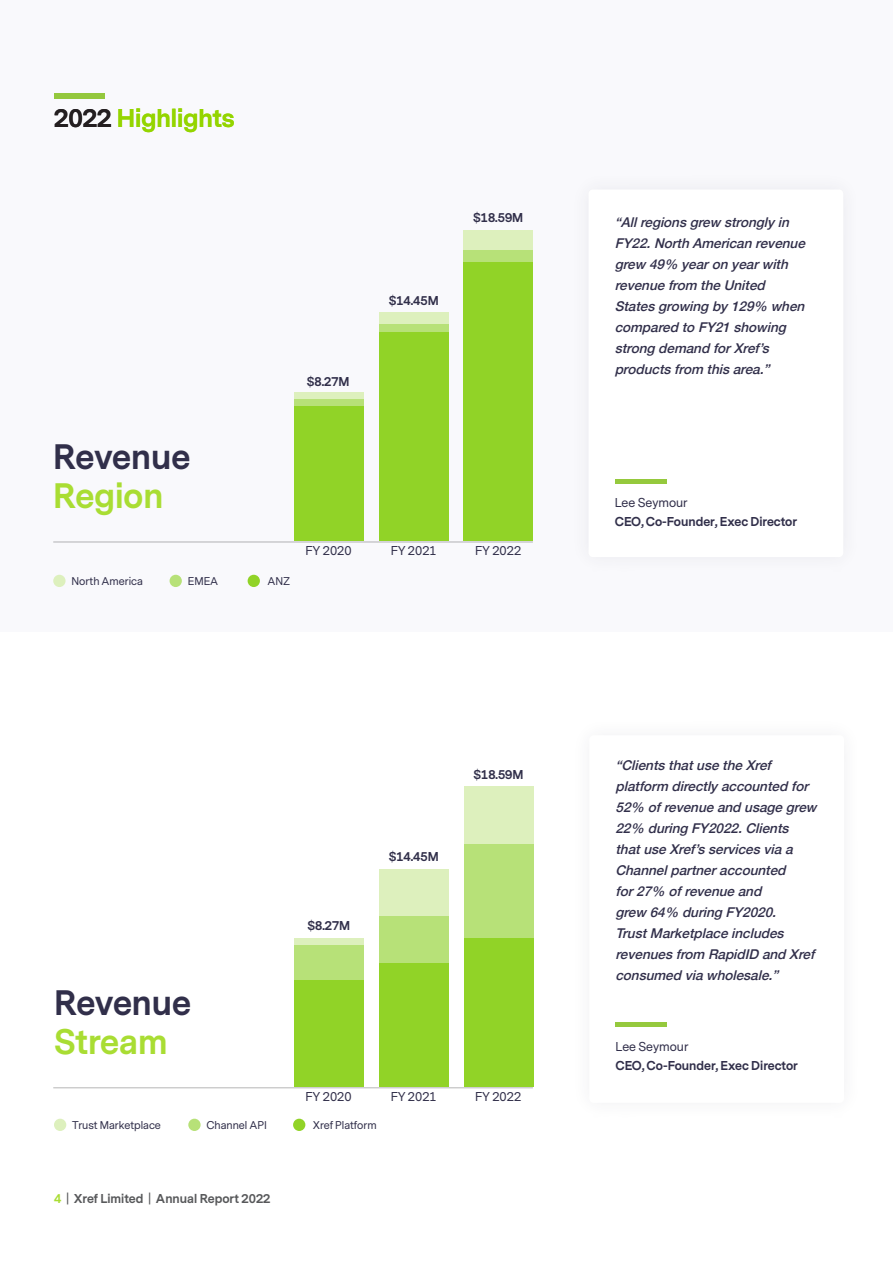
<style>
.page{position:relative;width:893px;height:1263px;background:#fff}
.page>*{position:absolute;margin:0;border:0;box-sizing:border-box;transform-origin:0 0}
.t1{font:700 33px "Messina Sans";color:#312f4a}
.t2{font:700 33px "Messina Sans";color:#a9dd33}
.t3{font:700 24px "Messina Sans";color:#94d500}
.t4{font:italic 500 13.5px/21px "Helvetica Neue";color:#312f4a}
.t5{font:700 12px "Messina Sans";color:#312f4a}
.t6{font:12px "Messina Sans";color:#312f4a}
.t7{font:700 12px "Messina Sans";color:#58595b}
.t8{font:10.5px "Messina Sans";color:#312f4a}
.s1{color:#241f21}
.s2{color:#a9dd33}
</style>
<div class="page">
<div style="left:0;top:0;width:893px;height:631px;background:#f9f9fc"></div>
<div style="left:54px;top:94px;width:51px;height:5px;background:#94c83d"></div>
<div style="left:589px;top:189px;width:254px;height:368px;background:#fff;border-radius:4px"></div>
<hr style="left:53px;top:541px;width:480px;height:2px;background:#000">
<div style="left:379px;top:324px;width:69px;height:217px;background:#91d327"></div>
<div style="left:463px;top:250px;width:70px;height:291px;background:#91d327"></div>
<div style="left:294px;top:392px;width:69px;height:149px;background:#91d327"></div>
<div style="left:463px;top:230px;width:70px;height:20px;background:#ddf0bd"></div>
<div style="left:379px;top:313px;width:69px;height:11px;background:#ddf0bd"></div>
<div style="left:294px;top:392px;width:69px;height:8px;background:#ddf0bd"></div>
<hr style="left:53px;top:1087px;width:480px;height:1px;background:#000">
<div style="left:248px;top:575px;width:12px;height:12px;background:#91d327;border-radius:50%"></div>
<div style="left:170px;top:575px;width:12px;height:12px;background:#b7e178;border-radius:50%"></div>
<div style="left:53px;top:575px;width:13px;height:12px;background:#ddf0bd;border-radius:50%"></div>
<div style="left:294px;top:400px;width:69px;height:6px;background:#b7e178"></div>
<div style="left:379px;top:324px;width:69px;height:7px;background:#b7e178"></div>
<div style="left:463px;top:250px;width:70px;height:12px;background:#b7e178"></div>
<div style="left:293px;top:1119px;width:12px;height:12px;background:#91d327;border-radius:50%"></div>
<div style="left:188px;top:1119px;width:13px;height:12px;background:#b7e178;border-radius:50%"></div>
<div style="left:54px;top:1119px;width:12px;height:12px;background:#ddf0bd;border-radius:50%"></div>
<div style="left:379px;top:869px;width:70px;height:218px;background:#91d327"></div>
<div style="left:464px;top:796px;width:69px;height:291px;background:#91d327"></div>
<div style="left:294px;top:938px;width:70px;height:149px;background:#91d327"></div>
<div style="left:379px;top:869px;width:70px;height:47px;background:#ddf0bd"></div>
<div style="left:294px;top:938px;width:70px;height:8px;background:#ddf0bd"></div>
<div style="left:294px;top:945px;width:70px;height:35px;background:#b7e178"></div>
<div style="left:379px;top:916px;width:70px;height:46px;background:#b7e178"></div>
<div style="left:464px;top:786px;width:69px;height:58px;background:#ddf0bd"></div>
<div style="left:464px;top:844px;width:69px;height:94px;background:#b7e178"></div>
<hr style="left:615px;top:479px;width:51px;height:4px;background:#95c93d">
<hr style="left:615px;top:1023px;width:52px;height:4px;background:#95c93d">
<h2 class="t3" style="left:54px;top:102px;width:182px"><span class="s1">2022</span> Highlights</h2>
<p class="t5" style="left:473px;top:209px;width:52px">$18.59M</p>
<p class="t5" style="left:389px;top:292px;width:52px">$14.45M</p>
<p class="t5" style="left:307px;top:373px;width:44px">$8.27M</p>
<h1 class="t1" style="left:53px;top:434px;width:138px">Revenue</h1>
<h1 class="t2" style="left:53px;top:473px;width:112px">Region</h1>
<p class="t8" style="left:71px;top:574px;width:73px">North America</p>
<p class="t8" style="left:188px;top:574px;width:32px">EMEA</p>
<p class="t8" style="left:267px;top:574px;width:24px">ANZ</p>
<p class="t6" style="left:306px;top:543px;width:48px">FY 2020</p>
<p class="t6" style="left:475px;top:543px;width:48px">FY 2022</p>
<p class="t6" style="left:391px;top:543px;width:48px">FY 2021</p>
<h1 class="t1" style="left:54px;top:980px;width:138px">Revenue</h1>
<h1 class="t2" style="left:54px;top:1019px;width:115px">Stream</h1>
<p class="t5" style="left:307px;top:917px;width:44px">$8.27M</p>
<p class="t5" style="left:389px;top:848px;width:52px">$14.45M</p>
<p class="t5" style="left:473px;top:766px;width:52px">$18.59M</p>
<p class="t6" style="left:306px;top:1088px;width:48px">FY 2020</p>
<p class="t6" style="left:475px;top:1088px;width:48px">FY 2022</p>
<p class="t6" style="left:391px;top:1088px;width:48px">FY 2021</p>
<p class="t8" style="left:72px;top:1118px;width:90px">Trust Marketplace</p>
<p class="t8" style="left:207px;top:1118px;width:62px">Channel API</p>
<p class="t8" style="left:313px;top:1118px;width:65px">Xref Platform</p>
<p class="t7" style="left:54px;top:1190px;width:218px"><span class="s2">4</span> | Xref Limited | Annual Report 2022</p>
<p class="t4" style="left:615px;top:210px;width:196px">“Allregionsgrew stronglyin<br>FY22.NorthAmericanrevenue grew 49% yearonyearwith revenuefrom theUnited<br>Statesgrowingby129% when comparedtoFY21showing strongdemandforXref’s productsfrom thisarea.”</p>
<p class="t6" style="left:615px;top:494px;width:74px">Lee Seymour</p>
<p class="t5" style="left:615px;top:513px;width:184px">CEO, Co-Founder, Exec Director</p>
<p class="t4" style="left:615px;top:753px;width:207px">“ClientsthatusetheXref platform directlyaccountedfor<br>52% ofrevenueandusagegrew<br>22% duringFY2022.Clients thatuseXref’sservicesviaa<br>Channelpartneraccounted for27% ofrevenueand<br>grew 64% duringFY2020.<br>TrustMarketplaceincludes revenuesfrom RapidID andXref consumedviawholesale.”</p>
<p class="t6" style="left:615px;top:1038px;width:74px">Lee Seymour</p>
<p class="t5" style="left:615px;top:1057px;width:184px">CEO, Co-Founder, Exec Director</p>
</div>
